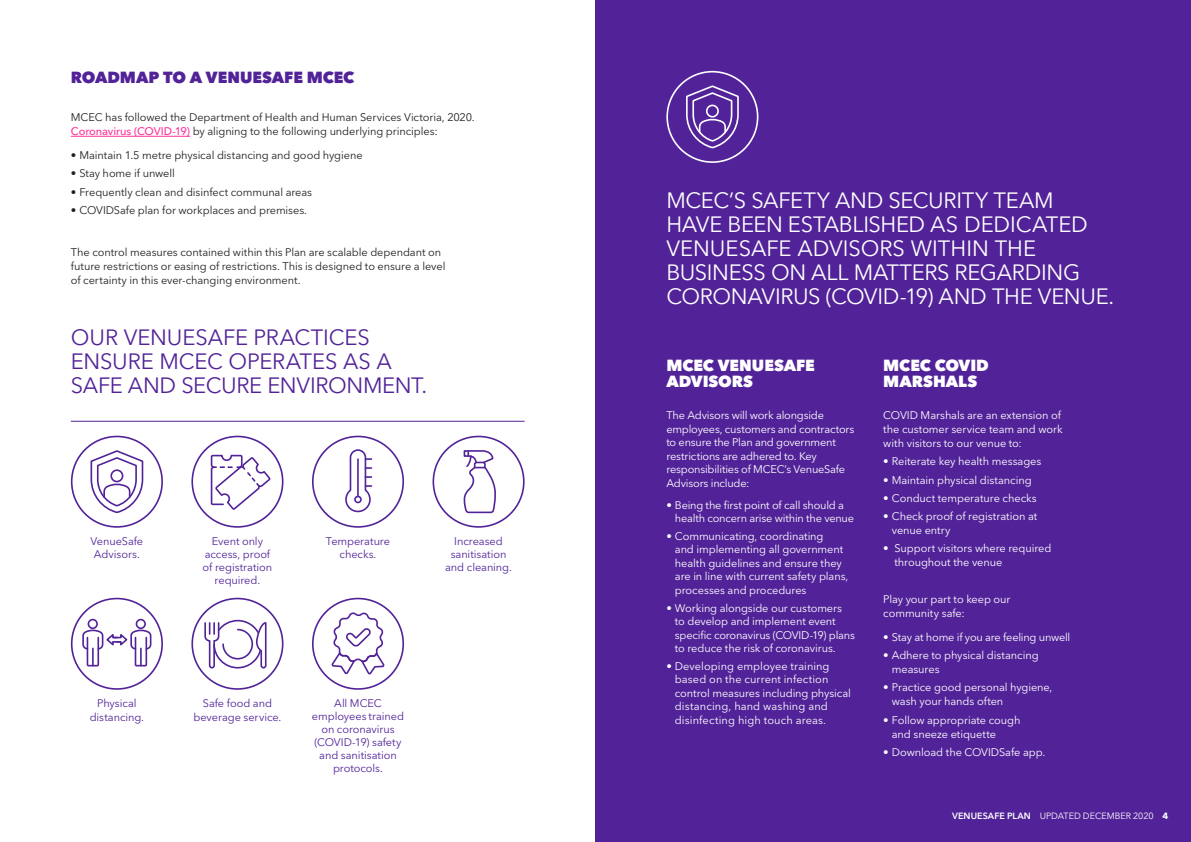
<style>
.page{position:relative;width:1191px;height:842px;background:#fff}
.page>*{position:absolute;margin:0;border:0;box-sizing:border-box;transform-origin:0 0}
.t1{font:22px/24px "Avenir Next LT Pro";letter-spacing:-.01em;color:#fff}
.t2{font:22px/24px "Avenir Next LT Pro";letter-spacing:-.01em;color:#522398}
.t3{font:800 16px/16px "Avenir Next LT Pro";color:#fff}
.t4{font:800 16px "Avenir Next LT Pro";letter-spacing:-.005em;color:#522398}
.t5{font:11px/13.5px "Avenir Next LT Pro";letter-spacing:-.01em;color:#fff}
.t6{font:11px/14px "Avenir Next LT Pro";letter-spacing:-.01em;color:#231f20}
.t7{font:11px/13px "Avenir Next LT Pro";letter-spacing:-.005em;color:#522398;text-align:center}
.t8{font:9px "Avenir Next LT Pro";letter-spacing:-.01em;color:#fff}
.s1{font-weight:500;color:#f39}
.s2{font-weight:600}
.s3{font-weight:700}
</style>
<div class="page">
<div style="left:595px;top:0;width:596px;height:842px;background:#522398"></div>
<hr style="left:71px;top:136px;width:119px;height:1px;background:#f39">
<svg style="left:666px;top:71px;width:92px;height:92px"></svg>
<svg style="left:71px;top:436px;width:92px;height:92px"></svg>
<svg style="left:191px;top:436px;width:92px;height:92px"></svg>
<svg style="left:312px;top:436px;width:92px;height:92px"></svg>
<hr style="left:357px;top:459px;width:2px;height:37px;background:#522398">
<svg style="left:432px;top:436px;width:92px;height:92px"></svg>
<svg style="left:71px;top:598px;width:92px;height:92px"></svg>
<svg style="left:191px;top:598px;width:92px;height:92px"></svg>
<svg style="left:312px;top:598px;width:92px;height:92px"></svg>
<hr style="left:71px;top:421px;width:453px;height:1px;background:#522398">
<h2 class="t4" style="left:71px;top:67px;width:285px">ROADMAP TO A VENUESAFE MCEC</h2>
<p class="t6" style="left:71px;top:110px;width:405px">MCEC has followed the Department of Health and Human Services Victoria, 2020.<br><span class="s1">Coronavirus (COVID-19)</span> by aligning to the following underlying principles:</p>
<p class="t6" style="left:71px;top:148px;width:293px">• Maintain 1.5 metre physical distancing and good hygiene</p>
<p class="t6" style="left:71px;top:167px;width:106px">• Stay home if unwell</p>
<p class="t6" style="left:71px;top:185px;width:243px">• Frequently clean and disinfect communal areas</p>
<p class="t6" style="left:71px;top:203px;width:238px">• COVIDSafe plan for workplaces and premises.</p>
<p class="t6" style="left:71px;top:245px;width:376px">The control measures contained within this Plan are scalable dependant on future restrictions or easing of restrictions. This is designed to ensure a level of certainty in this ever-changing environment.</p>
<h1 class="t2" style="left:71px;top:325px;width:358px">OUR VENUESAFE PRACTICES<br>ENSURE MCEC OPERATES AS A<br>SAFE AND SECURE ENVIRONMENT.</h1>
<p class="t7" style="left:91px;top:534px;width:54px">VenueSafe<br>Advisors.</p>
<p class="t7" style="left:203px;top:534px;width:71px">Event only access, proof of registration required.</p>
<p class="t7" style="left:326px;top:534px;width:66px">Temperature checks.</p>
<p class="t7" style="left:445px;top:534px;width:68px">Increased sanitisation and cleaning.</p>
<p class="t7" style="left:90px;top:696px;width:56px;line-height:14px">Physical distancing.</p>
<p class="t7" style="left:193px;top:696px;width:89px;line-height:14px">Safe food and beverage service.</p>
<p class="t7" style="left:312px;top:696px;width:94px">All MCEC employees trained on coronavirus (COVID-19) safety and sanitisation protocols.</p>
<h1 class="t1" style="left:666px;top:188px;width:449px">MCEC’S SAFETY AND SECURITY TEAM HAVE BEEN ESTABLISHED AS DEDICATED VENUESAFE ADVISORS WITHIN THE BUSINESS ON ALL MATTERS REGARDING CORONAVIRUS (COVID-19) AND THE VENUE.</h1>
<h2 class="t3" style="left:666px;top:357px;width:150px">MCEC VENUESAFE<br>ADVISORS</h2>
<h2 class="t3" style="left:883px;top:357px;width:107px">MCEC COVID<br>MARSHALS</h2>
<p class="t5" style="left:666px;top:408px;width:189px">The Advisors will work alongside employees, customers and contractors to ensure the Plan and government restrictions are adhered to. Key responsibilities of MCEC’s VenueSafe<br>Advisors include:</p>
<p class="t5" style="left:675px;top:498px;width:181px;text-indent:-9px">• Being the first point of call should a health concern arise within the venue</p>
<p class="t5" style="left:675px;top:529px;width:175px;text-indent:-9px">• Communicating, coordinating<br>and implementing all government health guidelines and ensure they are in line with current safety plans, processes and procedures</p>
<p class="t5" style="left:675px;top:601px;width:181px;text-indent:-9px">• Working alongside our customers<br>to develop and implement event specific coronavirus (COVID-19) plans to reduce the risk of coronavirus.</p>
<p class="t5" style="left:675px;top:659px;width:178px;text-indent:-9px">• Developing employee training based on the current infection control measures including physical distancing, hand washing and disinfecting high touch areas.</p>
<p class="t5" style="left:883px;top:408px;width:181px;line-height:14px">COVID Marshals are an extension of the customer service team and work with visitors to our venue to:</p>
<p class="t5" style="left:883px;top:455px;width:160px">• Reiterate key health messages</p>
<p class="t5" style="left:883px;top:473px;width:150px">• Maintain physical distancing</p>
<p class="t5" style="left:883px;top:491px;width:155px">• Conduct temperature checks</p>
<p class="t5" style="left:891px;top:509px;width:147px;line-height:14px;text-indent:-9px">• Check proof of registration at venue entry</p>
<p class="t5" style="left:894px;top:541px;width:158px;line-height:14px;text-indent:-11px">• Support visitors where required throughout the venue</p>
<p class="t5" style="left:883px;top:592px;width:129px;line-height:14px">Play your part to keep our community safe:</p>
<p class="t5" style="left:883px;top:630px;width:188px">• Stay at home if you are feeling unwell</p>
<p class="t5" style="left:891px;top:648px;width:148px;line-height:14px;text-indent:-9px">• Adhere to physical distancing measures</p>
<p class="t5" style="left:891px;top:680px;width:162px;line-height:14px;text-indent:-9px">• Practice good personal hygiene, wash your hands often</p>
<p class="t5" style="left:891px;top:713px;width:130px;line-height:14px;text-indent:-9px">• Follow appropriate cough and sneeze etiquette</p>
<p class="t5" style="left:883px;top:745px;width:163px">• Download the COVIDSafe app.</p>
<p class="t8" style="left:952px;top:811px;width:218px"><span class="s2">VENUESAFE PLAN</span> UPDATED DECEMBER 2020 <span class="s3">4</span></p>
</div>
